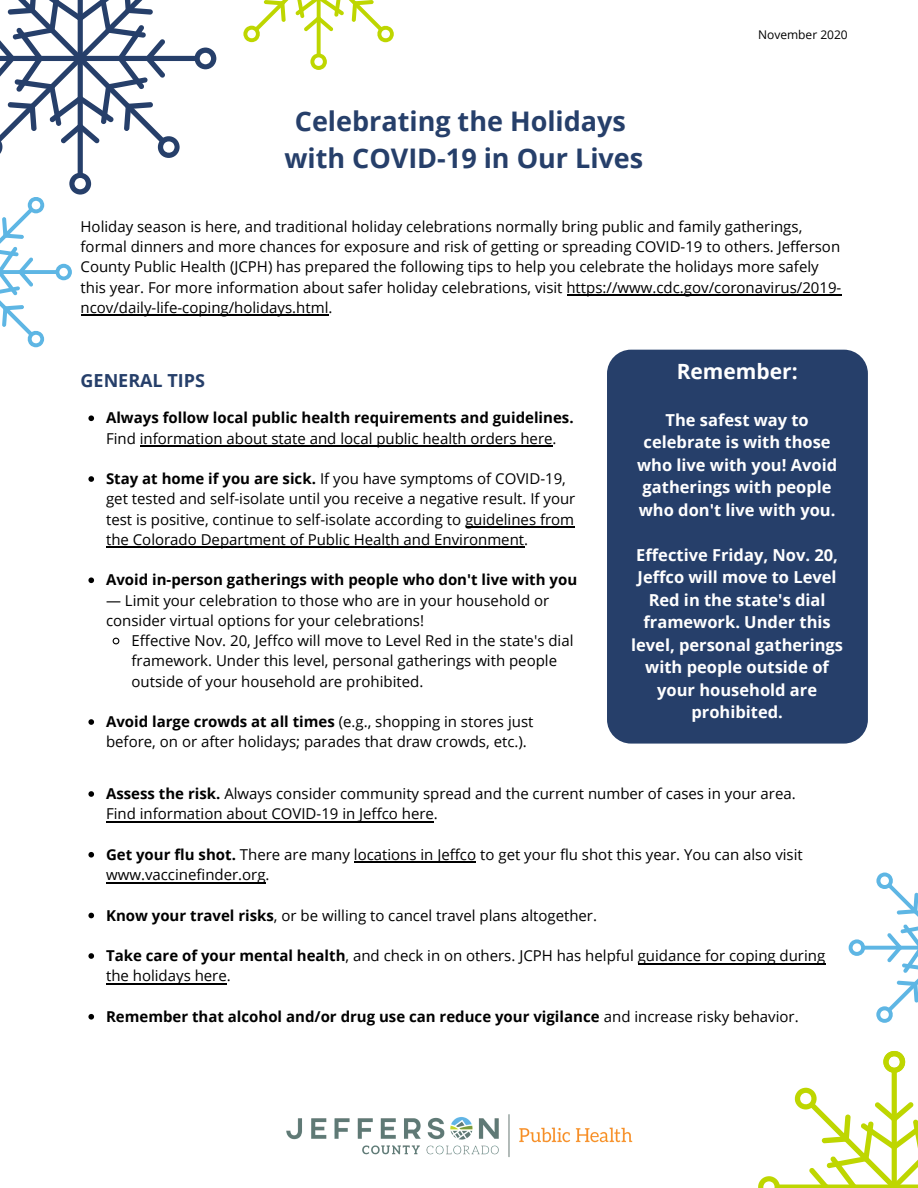
<style>
.page{position:relative;width:918px;height:1188px;background:#fff}
.page>*{position:absolute;margin:0;border:0;box-sizing:border-box;transform-origin:0 0}
.t1{font:700 27px/37.2px "Open Sans";color:#263f6a;text-align:center}
.t2{font:700 21px "Open Sans";color:#fff}
.t3{font:700 18px "Open Sans";color:#263f6a}
.t4{font:700 16.5px/22.5px "Open Sans";color:#fff;text-align:center}
.t5{font:15px/20.2px "Open Sans";color:#000}
.t6{font:700 15px "Open Sans";color:#000}
.t7{font:12px "Open Sans";color:#000}
.s1{font-weight:700}
.s2{font-weight:400}
</style>
<div class="page">
<svg style="left:243px;top:0;width:151px;height:70px"></svg>
<svg style="left:0;top:0;width:216px;height:347px"></svg>
<img style="left:286px;top:1114px;width:347px;height:43px">
<div style="left:607px;top:350px;width:261px;height:394px;background:#263f6a;border-radius:24px"></div>
<hr style="left:81px;top:315px;width:248px;height:1px;background:#000">
<hr style="left:567px;top:295px;width:275px;height:1px;background:#000">
<svg style="left:88px;top:415px;width:6px;height:6px"></svg>
<svg style="left:88px;top:476px;width:6px;height:6px"></svg>
<svg style="left:88px;top:577px;width:6px;height:6px"></svg>
<hr style="left:106px;top:547px;width:418px;height:1px;background:#000">
<hr style="left:466px;top:526px;width:108px;height:2px;background:#000">
<hr style="left:140px;top:445px;width:413px;height:2px;background:#000">
<svg style="left:112px;top:637px;width:8px;height:8px"></svg>
<svg style="left:88px;top:719px;width:6px;height:6px"></svg>
<svg style="left:758px;top:1051px;width:160px;height:137px"></svg>
<svg style="left:849px;top:873px;width:69px;height:150px"></svg>
<svg style="left:88px;top:791px;width:6px;height:6px"></svg>
<svg style="left:88px;top:852px;width:6px;height:6px"></svg>
<svg style="left:88px;top:913px;width:6px;height:5px"></svg>
<svg style="left:88px;top:953px;width:6px;height:6px"></svg>
<svg style="left:88px;top:1014px;width:6px;height:6px"></svg>
<hr style="left:106px;top:983px;width:121px;height:1px;background:#000">
<hr style="left:639px;top:963px;width:187px;height:1px;background:#000">
<hr style="left:106px;top:882px;width:159px;height:1px;background:#000">
<hr style="left:354px;top:862px;width:122px;height:1px;background:#000">
<hr style="left:106px;top:821px;width:328px;height:1px;background:#000">
<h1 class="t1" style="left:284px;top:102px;width:360px">Celebrating the Holidays with COVID-19 in Our Lives</h1>
<p class="t7" style="left:758px;top:26px;width:91px">November 2020</p>
<p class="t5" style="left:81px;top:216px;width:762px">Holiday season is here, and traditional holiday celebrations normally bring public and family gatherings, formal dinners and more chances for exposure and risk of getting or spreading COVID-19 to others. Jefferson County Public Health (JCPH) has prepared the following tips to help you celebrate the holidays more safely this year. For more information about safer holiday celebrations, visit https://www.cdc.gov/coronavirus/2019- ncov/daily-life-coping/holidays.html.</p>
<p class="t3" style="left:81px;top:368px;width:126px">GENERAL TIPS</p>
<p class="t6" style="left:106px;top:407px;width:469px">Always follow local public health requirements and guidelines.</p>
<p class="t5" style="left:106px;top:428px;width:452px">Find information about state and local public health orders here.</p>
<p class="t5" style="left:106px;top:468px;width:471px"><span class="s1">Stay at home if you are sick.</span> If you have symptoms of COVID-19, get tested and self-isolate until you receive a negative result. If your test is positive, continue to self-isolate according to guidelines from the Colorado Department of Public Health and Environment.</p>
<p class="t6" style="left:106px;top:569px;width:473px">Avoid in-person gatherings with people who don't live with you</p>
<p class="t5" style="left:106px;top:590px;width:445px">— Limit your celebration to those who are in your household or consider virtual options for your celebrations!</p>
<p class="t5" style="left:132px;top:630px;width:443px">Effective Nov. 20, Jeffco will move to Level Red in the state's dial framework. Under this level, personal gatherings with people outside of your household are prohibited.</p>
<p class="t5" style="left:106px;top:711px;width:429px"><span class="s1">Avoid large crowds at all times</span> (e.g., shopping in stores just before, on or after holidays; parades that draw crowds, etc.).</p>
<h2 class="t2" style="left:677px;top:356px;width:122px">Remember:</h2>
<p class="t4" style="left:637px;top:408px;width:202px">The safest way to celebrate is with those who live with you! Avoid gatherings with people who don't live with you.</p>
<p class="t4" style="left:631px;top:543px;width:213px">Effective Friday, Nov. 20,<br>Jeffco will move to Level<br>Red in the state's dial framework. Under this level, personal gatherings with people outside of your household are prohibited.</p>
<p class="t5" style="left:106px;top:783px;width:691px"><span class="s1">Assess the risk.</span> Always consider community spread and the current number of cases in your area.<br>Find information about COVID-19 in Jeffco here.</p>
<p class="t5" style="left:106px;top:844px;width:698px"><span class="s1">Get your flu shot.</span> There are many locations in Jeffco to get your flu shot this year. You can also visit www.vaccinefinder.org.</p>
<p class="t5" style="left:106px;top:905px;width:493px"><span class="s1">Know your travel risks</span>, or be willing to cancel travel plans altogether.</p>
<p class="t5" style="left:106px;top:945px;width:721px"><span class="s1">Take care of your mental health</span>, and check in on others. JCPH has helpful guidance for coping during the holidays here.</p>
<p class="t6" style="left:106px;top:1006px;width:694px">Remember that alcohol and/or drug use can reduce your vigilance <span class="s2">and increase risky behavior.</span></p>
</div>
